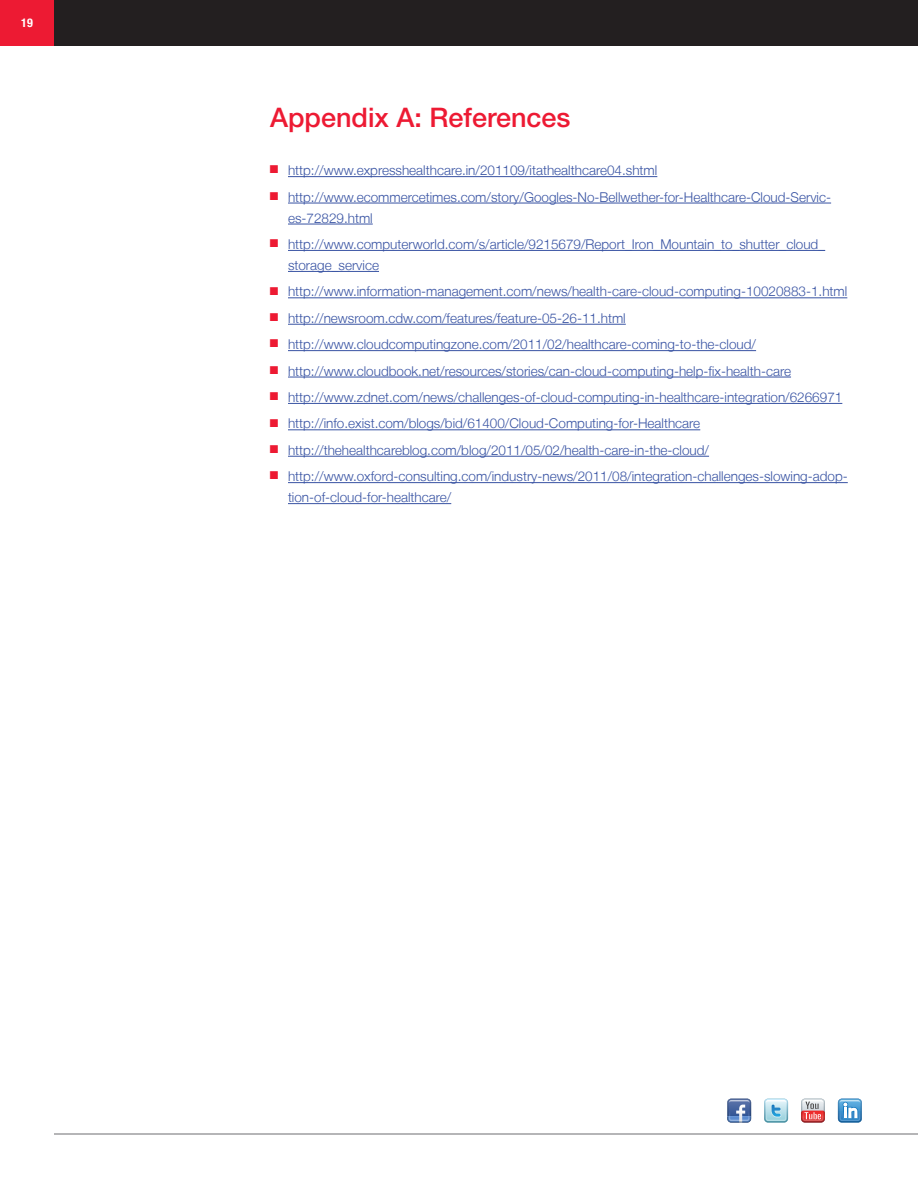
<style>
.page{position:relative;width:918px;height:1188px;background:#fff}
.page>*{position:absolute;margin:0;border:0;box-sizing:border-box;transform-origin:0 0}
.t1{font:500 27px "Helvetica Neue LT Std";color:#ed1a33}
.t2{font:300 13.5px/21px "Helvetica Neue LT";color:#3853a3}
.t3{font:700 condensed 12px "Helvetica Neue LT Std";color:#fff}
.s1{color:#ed1a33}
</style>
<div class="page">
<hr style="left:54px;top:1134px;width:864px;height:1px;background:#6c6d70">
<div style="left:54px;top:0;width:864px;height:46px;background:#231f20"></div>
<div style="left:0;top:0;width:54px;height:46px;background:#ed1a33"></div>
<hr style="left:288px;top:176px;width:369px;height:1px;background:#3853a3">
<hr style="left:288px;top:203px;width:543px;height:1px;background:#3853a3">
<hr style="left:288px;top:224px;width:85px;height:1px;background:#3853a3">
<hr style="left:288px;top:250px;width:537px;height:1px;background:#3853a3">
<hr style="left:288px;top:271px;width:91px;height:1px;background:#3853a3">
<hr style="left:288px;top:297px;width:559px;height:1px;background:#3853a3">
<hr style="left:288px;top:324px;width:338px;height:1px;background:#3853a3">
<hr style="left:288px;top:350px;width:468px;height:1px;background:#3853a3">
<hr style="left:288px;top:377px;width:503px;height:1px;background:#3853a3">
<hr style="left:288px;top:403px;width:554px;height:1px;background:#3853a3">
<hr style="left:288px;top:429px;width:412px;height:1px;background:#3853a3">
<hr style="left:288px;top:456px;width:421px;height:1px;background:#3853a3">
<hr style="left:288px;top:482px;width:560px;height:1px;background:#3853a3">
<hr style="left:288px;top:503px;width:163px;height:1px;background:#3853a3">
<svg style="left:727px;top:1099px;width:24px;height:24px"></svg>
<svg style="left:764px;top:1099px;width:24px;height:24px"></svg>
<svg style="left:801px;top:1099px;width:24px;height:24px"></svg>
<svg style="left:838px;top:1099px;width:24px;height:24px"></svg>
<p class="t3" style="left:21px;top:16px;width:13px">19</p>
<h1 class="t1" style="left:270px;top:102px;width:302px">Appendix A: References</h1>
<p class="t2" style="left:270px;top:160px;width:389px"><span class="s1">■</span> http://www.expresshealthcare.in/201109/itathealthcare04.shtml</p>
<p class="t2" style="left:288px;top:186px;width:545px;text-indent:-18px"><span class="s1">■</span> http://www.ecommercetimes.com/story/Googles-No-Bellwether-for-Healthcare-Cloud-Servic&shy;es-72829.html</p>
<p class="t2" style="left:288px;top:233px;width:539px;text-indent:-18px"><span class="s1">■</span> http://www.computerworld.com/s/article/9215679/Report_Iron_Mountain_to_shutter_cloud_ storage_service</p>
<p class="t2" style="left:270px;top:281px;width:579px"><span class="s1">■</span> http://www.information-management.com/news/health-care-cloud-computing-10020883-1.html</p>
<p class="t2" style="left:270px;top:307px;width:357px"><span class="s1">■</span> http://newsroom.cdw.com/features/feature-05-26-11.html</p>
<p class="t2" style="left:270px;top:334px;width:488px"><span class="s1">■</span> http://www.cloudcomputingzone.com/2011/02/healthcare-coming-to-the-cloud/</p>
<p class="t2" style="left:270px;top:360px;width:523px"><span class="s1">■</span> http://www.cloudbook.net/resources/stories/can-cloud-computing-help-fix-health-care</p>
<p class="t2" style="left:270px;top:386px;width:574px"><span class="s1">■</span> http://www.zdnet.com/news/challenges-of-cloud-computing-in-healthcare-integration/6266971</p>
<p class="t2" style="left:270px;top:413px;width:432px"><span class="s1">■</span> http://info.exist.com/blogs/bid/61400/Cloud-Computing-for-Healthcare</p>
<p class="t2" style="left:270px;top:439px;width:441px"><span class="s1">■</span> http://thehealthcareblog.com/blog/2011/05/02/health-care-in-the-cloud/</p>
<p class="t2" style="left:288px;top:466px;width:561px;text-indent:-18px"><span class="s1">■</span> http://www.oxford-consulting.com/industry-news/2011/08/integration-challenges-slowing-adop&shy;tion-of-cloud-for-healthcare/</p>
</div>
